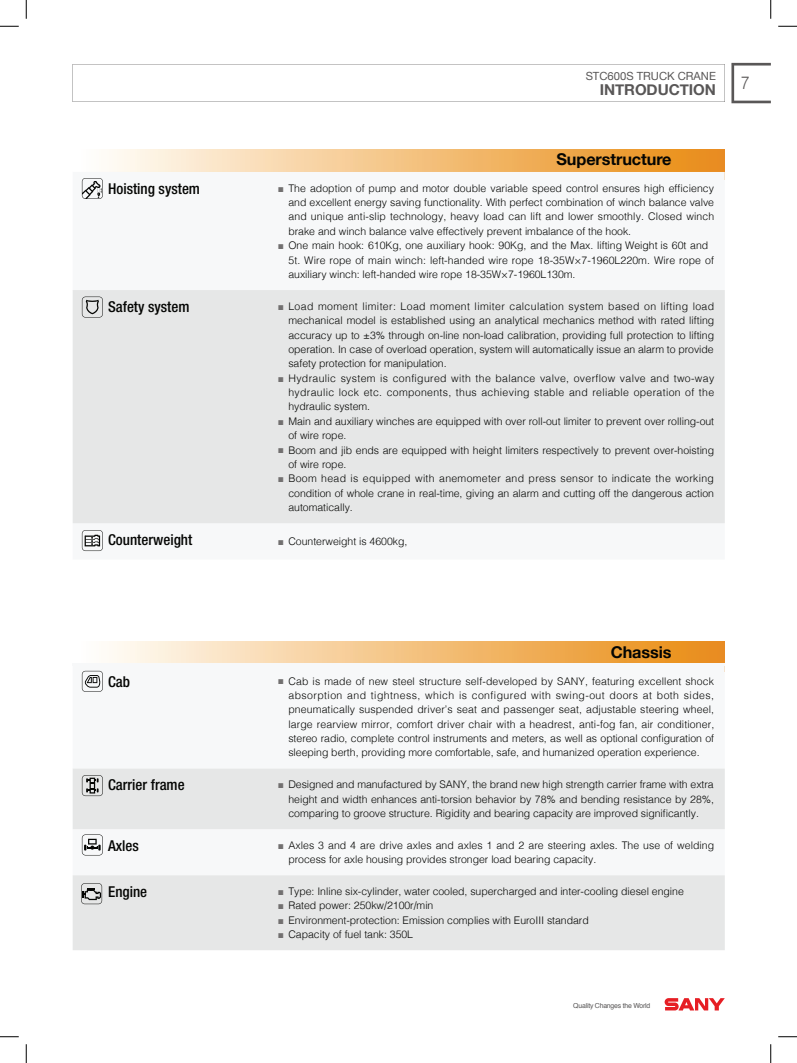
<style>
.page{position:relative;width:797px;height:1063px;background:#fff}
.page>*{position:absolute;margin:0;border:0;box-sizing:border-box;transform-origin:0 0}
.t1{font:300 17.5px "Helvetica";color:#595757;scale:.9 1}
.t2{font:700 16.25px "Helvetica Neue";letter-spacing:-.005em;color:#040503}
.t3{font:500 condensed 15px "Helvetica Neue LT Std";color:#040503}
.t4{font:700 15px "Helvetica Neue";letter-spacing:-.005em;color:#595757}
.t5{font:11.25px "Helvetica Neue";color:#595757}
.t6{font:300 10.5px/14.4px "Helvetica";letter-spacing:-.005em;color:#040503;text-align:justify}
.t7{font:6.88px "Helvetica";letter-spacing:-.03em;color:#595757}
.s1{font-family:"Microsoft Ya Hei";font-weight:400;font-size:10.25px;color:#727070}
</style>
<div class="page">
<svg style="left:72px;top:64px;width:653px;height:38px"></svg>
<svg style="left:731px;top:63px;width:40px;height:40px"></svg>
<svg style="left:664px;top:998px;width:61px;height:12px"></svg>
<div style="left:73px;top:150px;width:652px;height:30px;background:linear-gradient(to right,#fffffe,#e98b12)"></div>
<svg style="left:73px;top:172px;width:652px;height:380px"></svg>
<div style="left:73px;top:290px;width:652px;height:233px;background:#e6e7e7"></div>
<div style="left:73px;top:641px;width:652px;height:30px;background:linear-gradient(to right,#fffffe,#e98b12)"></div>
<svg style="left:73px;top:666px;width:652px;height:26px"></svg>
<svg style="left:73px;top:768px;width:652px;height:182px;fill:#e6e7e7"></svg>
<hr style="left:73px;top:663px;width:194px;height:3px;background:#f7f8f9">
<hr style="left:267px;top:663px;width:458px;height:3px;background:#f7f8f9">
<svg style="left:82px;top:530px;width:21px;height:21px"></svg>
<svg style="left:82px;top:296px;width:21px;height:21px"></svg>
<svg style="left:82px;top:670px;width:21px;height:21px"></svg>
<svg style="left:82px;top:775px;width:21px;height:21px"></svg>
<svg style="left:81px;top:883px;width:21px;height:21px"></svg>
<svg style="left:82px;top:834px;width:21px;height:21px"></svg>
<svg style="left:82px;top:178px;width:21px;height:21px"></svg>
<svg style="left:0;top:25px;width:19px;height:2px"></svg>
<svg style="left:778px;top:25px;width:19px;height:2px"></svg>
<svg style="left:0;top:1036px;width:19px;height:1px"></svg>
<svg style="left:778px;top:1036px;width:19px;height:1px"></svg>
<svg style="left:25px;top:0;width:2px;height:19px"></svg>
<svg style="left:25px;top:1044px;width:2px;height:18px"></svg>
<svg style="left:770px;top:0;width:1px;height:19px"></svg>
<svg style="left:770px;top:1044px;width:1px;height:18px"></svg>
<p class="t5" style="left:586px;top:67px;width:132px">STC600S TRUCK CRANE</p>
<h3 class="t4" style="left:600px;top:78px;width:118px">INTRODUCTION</h3>
<h2 class="t2" style="left:556px;top:147px;width:117px">Superstructure</h2>
<h3 class="t3" style="left:108px;top:179px;width:93px">Hoisting system</h3>
<p class="t6" style="left:288px;top:180px;width:427px;text-indent:-11px"><span class="s1">■</span> The adoption of pump and motor double variable speed control ensures high efficiency and excellent energy saving functionality. With perfect combination of winch balance valve and unique anti-slip technology, heavy load can lift and lower smoothly. Closed winch brake and winch balance valve effectively prevent imbalance of the hook.</p>
<p class="t6" style="left:288px;top:237px;width:427px;text-align:left;text-indent:-11px"><span class="s1">■</span> One main hook: 610Kg, one auxiliary hook: 90Kg, and the Max. lifting Weight is 60t and<br>5t. Wire rope of main winch: left-handed wire rope 18-35W×7-1960L220m. Wire rope of auxiliary winch: left-handed wire rope 18-35W×7-1960L130m.</p>
<h3 class="t3" style="left:108px;top:297px;width:83px">Safety system</h3>
<p class="t6" style="left:288px;top:298px;width:427px;text-indent:-11px"><span class="s1">■</span> Load moment limiter: Load moment limiter calculation system based on lifting load mechanical model is established using an analytical mechanics method with rated lifting accuracy up to ±3% through on-line non-load calibration, providing full protection to lifting operation. In case of overload operation, system will automatically issue an alarm to provide safety protection for manipulation.</p>
<p class="t6" style="left:288px;top:370px;width:427px;text-indent:-11px"><span class="s1">■</span> Hydraulic system is configured with the balance valve, overflow valve and two-way hydraulic lock etc. components, thus achieving stable and reliable operation of the hydraulic system.</p>
<p class="t6" style="left:288px;top:413px;width:427px;text-indent:-11px"><span class="s1">■</span> Main and auxiliary winches are equipped with over roll-out limiter to prevent over rolling-out of wire rope.</p>
<p class="t6" style="left:288px;top:442px;width:427px;text-indent:-11px"><span class="s1">■</span> Boom and jib ends are equipped with height limiters respectively to prevent over-hoisting of wire rope.</p>
<p class="t6" style="left:288px;top:470px;width:427px;text-indent:-11px"><span class="s1">■</span> Boom head is equipped with anemometer and press sensor to indicate the working condition of whole crane in real-time, giving an alarm and cutting off the dangerous action automatically.</p>
<h3 class="t3" style="left:108px;top:530px;width:86px">Counterweight</h3>
<p class="t6" style="left:278px;top:533px;width:131px"><span class="s1">■</span> Counterweight is 4600kg,</p>
<h1 class="t1" style="left:741px;top:68px;width:11px">7</h1>
<h2 class="t2" style="left:611px;top:639px;width:62px">Chassis</h2>
<h3 class="t3" style="left:108px;top:672px;width:23px">Cab</h3>
<p class="t6" style="left:288px;top:672px;width:427px;text-indent:-11px"><span class="s1">■</span> Cab is made of new steel structure self-developed by SANY, featuring excellent shock absorption and tightness, which is configured with swing-out doors at both sides, pneumatically suspended driver’s seat and passenger seat, adjustable steering wheel, large rearview mirror, comfort driver chair with a headrest, anti-fog fan, air conditioner, stereo radio, complete control instruments and meters, as well as optional configuration of sleeping berth, providing more comfortable, safe, and humanized operation experience.</p>
<h3 class="t3" style="left:108px;top:776px;width:78px">Carrier frame</h3>
<p class="t6" style="left:288px;top:776px;width:427px;text-indent:-11px"><span class="s1">■</span> Designed and manufactured by SANY, the brand new high strength carrier frame with extra height and width enhances anti-torsion behavior by 78% and bending resistance by 28%, comparing to groove structure. Rigidity and bearing capacity are improved significantly.</p>
<h3 class="t3" style="left:108px;top:836px;width:32px">Axles</h3>
<p class="t6" style="left:288px;top:837px;width:427px;text-indent:-11px"><span class="s1">■</span> Axles 3 and 4 are drive axles and axles 1 and 2 are steering axles. The use of welding process for axle housing provides stronger load bearing capacity.</p>
<h3 class="t3" style="left:108px;top:882px;width:41px">Engine</h3>
<p class="t6" style="left:278px;top:883px;width:407px"><span class="s1">■</span> Type: Inline six-cylinder, water cooled, supercharged and inter-cooling diesel engine</p>
<p class="t6" style="left:278px;top:897px;width:157px"><span class="s1">■</span> Rated power: 250kw/2100r/min</p>
<p class="t6" style="left:278px;top:911px;width:312px"><span class="s1">■</span> Environment-protection: Emission complies with EuroⅢ standard</p>
<p class="t6" style="left:278px;top:926px;width:137px"><span class="s1">■</span> Capacity of fuel tank: 350L</p>
<p class="t7" style="left:573px;top:1000px;width:79px">Quality Changes the World</p>
</div>
